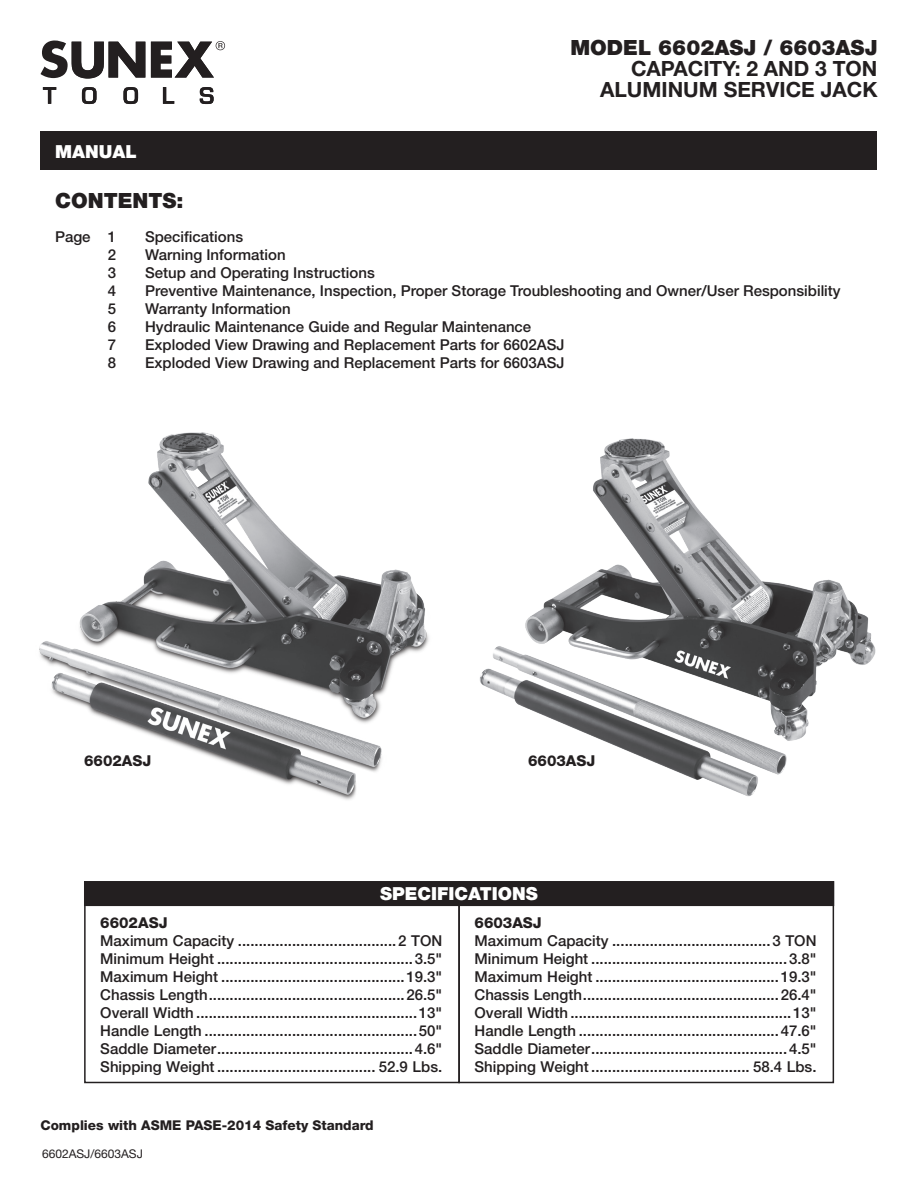
<style>
.page{position:relative;width:918px;height:1188px;background:#fff}
.page>*{position:absolute;margin:0;border:0;box-sizing:border-box;transform-origin:0 0}
.t1{font:700 21px "Helvetica Neue LT Std";color:#231f20}
.t2{font:900 21px "Helvetica Neue LT Std";color:#231f20}
.t3{font:900 18px "Helvetica Neue LT Std";color:#fff}
.t4{font:500 15px "Helvetica Neue LT Std";color:#231f20}
.t5{font:800 15px "Helvetica Neue LT Std";color:#231f20}
.t6{font:800 13.5px "Helvetica Neue LT Std";color:#231f20}
.t7{font:12px "Helvetica Neue LT Std";color:#231f20}
</style>
<div class="page">
<img style="left:39px;top:432px;width:390px;height:368px">
<img style="left:479px;top:438px;width:397px;height:359px">
<div style="left:84px;top:881px;width:376px;height:202px;border:2px solid #231f20"></div>
<div style="left:458px;top:881px;width:376px;height:202px;border:2px solid #231f20"></div>
<div style="left:84px;top:882px;width:750px;height:24px;background:#231f20"></div>
<div style="left:84px;top:881px;width:750px;height:25px;border:1px solid #231f20"></div>
<div style="left:40px;top:132px;width:838px;height:38px;background:#231f20"></div>
<svg style="left:200px;top:87px;width:14px;height:17px"></svg>
<svg style="left:43px;top:87px;width:13px;height:17px"></svg>
<svg style="left:82px;top:87px;width:15px;height:17px"></svg>
<svg style="left:124px;top:87px;width:14px;height:17px"></svg>
<svg style="left:163px;top:87px;width:11px;height:17px"></svg>
<svg style="left:41px;top:41px;width:104px;height:38px"></svg>
<svg style="left:151px;top:41px;width:74px;height:37px"></svg>
<p class="t3" style="left:55px;top:141px;width:83px">MANUAL</p>
<p class="t2" style="left:570px;top:35px;width:309px">MODEL 6602ASJ / 6603ASJ</p>
<p class="t1" style="left:631px;top:56px;width:248px">CAPACITY: 2 AND 3 TON</p>
<p class="t1" style="left:600px;top:77px;width:279px">ALUMINUM SERVICE JACK</p>
<p class="t2" style="left:55px;top:188px;width:130px">CONTENTS:</p>
<p class="t4" style="left:55px;top:227px;width:63px">Page 1</p>
<p class="t4" style="left:145px;top:227px;width:100px">Specifications</p>
<p class="t4" style="left:108px;top:245px;width:10px">2</p>
<p class="t4" style="left:145px;top:245px;width:142px">Warning Information</p>
<p class="t4" style="left:108px;top:263px;width:10px">3</p>
<p class="t4" style="left:145px;top:263px;width:231px">Setup and Operating Instructions</p>
<p class="t4" style="left:108px;top:281px;width:10px">4</p>
<p class="t4" style="left:145px;top:281px;width:697px">Preventive Maintenance, Inspection, Proper Storage Troubleshooting and Owner/User Responsibility</p>
<p class="t4" style="left:108px;top:299px;width:10px">5</p>
<p class="t4" style="left:145px;top:299px;width:147px">Warranty Information</p>
<p class="t4" style="left:108px;top:317px;width:10px">6</p>
<p class="t4" style="left:145px;top:317px;width:388px">Hydraulic Maintenance Guide and Regular Maintenance</p>
<p class="t4" style="left:108px;top:335px;width:10px">7</p>
<p class="t4" style="left:145px;top:335px;width:421px">Exploded View Drawing and Replacement Parts for 6602ASJ</p>
<p class="t4" style="left:108px;top:353px;width:10px">8</p>
<p class="t4" style="left:145px;top:353px;width:421px">Exploded View Drawing and Replacement Parts for 6603ASJ</p>
<p class="t5" style="left:84px;top:752px;width:69px">6602ASJ</p>
<p class="t5" style="left:528px;top:752px;width:69px">6603ASJ</p>
<p class="t3" style="left:380px;top:883px;width:159px">SPECIFICATIONS</p>
<p class="t5" style="left:100px;top:913px;width:69px">6602ASJ</p>
<p class="t4" style="left:100px;top:931px;width:344px">Maximum Capacity ......................................2 TON</p>
<p class="t4" style="left:100px;top:949px;width:343px">Minimum Height ...............................................3.5"</p>
<p class="t4" style="left:100px;top:967px;width:343px">Maximum Height ............................................19.3"</p>
<p class="t4" style="left:100px;top:985px;width:343px">Chassis Length...............................................26.5"</p>
<p class="t4" style="left:100px;top:1003px;width:343px">Overall Width .....................................................13"</p>
<p class="t4" style="left:100px;top:1021px;width:343px">Handle Length ...................................................50"</p>
<p class="t4" style="left:100px;top:1039px;width:343px">Saddle Diameter...............................................4.6"</p>
<p class="t4" style="left:100px;top:1057px;width:344px">Shipping Weight ...................................... 52.9 Lbs.</p>
<p class="t6" style="left:41px;top:1117px;width:335px">Complies with ASME PASE-2014 Safety Standard</p>
<p class="t7" style="left:42px;top:1146px;width:102px">6602ASJ/6603ASJ</p>
<p class="t5" style="left:475px;top:913px;width:69px">6603ASJ</p>
<p class="t4" style="left:475px;top:931px;width:344px">Maximum Capacity ......................................3 TON</p>
<p class="t4" style="left:475px;top:949px;width:343px">Minimum Height ...............................................3.8"</p>
<p class="t4" style="left:475px;top:967px;width:344px">Maximum Height ............................................19.3"</p>
<p class="t4" style="left:475px;top:985px;width:344px">Chassis Length...............................................26.4"</p>
<p class="t4" style="left:475px;top:1003px;width:344px">Overall Width .....................................................13"</p>
<p class="t4" style="left:475px;top:1021px;width:343px">Handle Length ................................................47.6"</p>
<p class="t4" style="left:475px;top:1039px;width:344px">Saddle Diameter...............................................4.5"</p>
<p class="t4" style="left:475px;top:1057px;width:344px">Shipping Weight ...................................... 58.4 Lbs.</p>
</div>
